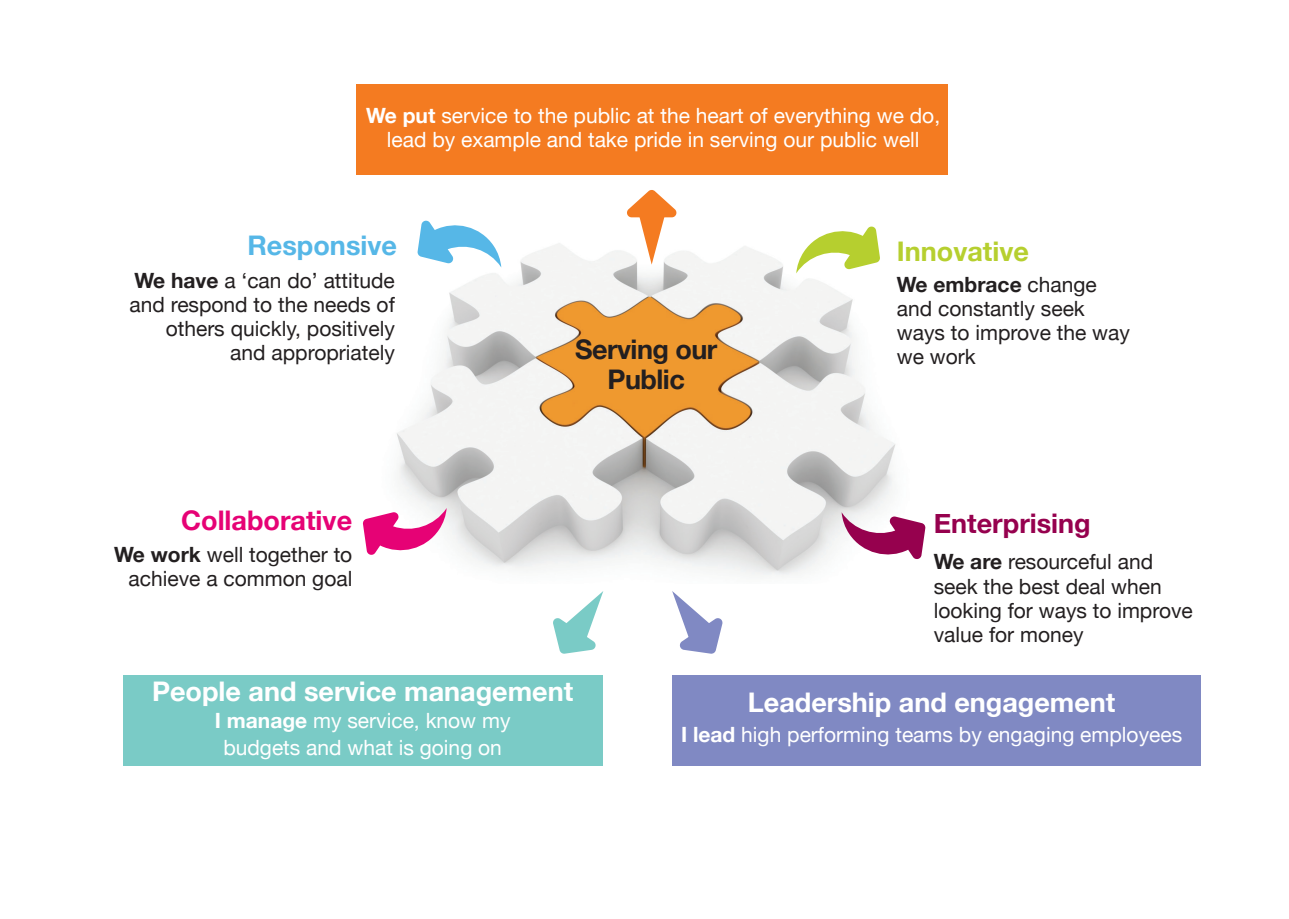
<style>
.page{position:relative;width:1289px;height:919px;background:#fff}
.page>*{position:absolute;margin:0;border:0;box-sizing:border-box;transform-origin:0 0}
.t1{font:700 27px "Helvetica Neue";color:#fff}
.t2{font:700 27px/30px "Helvetica Neue";letter-spacing:-.02em;color:#231f20;text-align:center}
.t3{font:700 27px "Helvetica Neue";color:#e60275}
.t4{font:700 27px "Helvetica Neue";color:#96014e}
.t5{font:700 27px "Helvetica Neue";color:#56b7e7}
.t6{font:700 27px "Helvetica Neue";color:#b6cf2f}
.t7{font:21px/24px "Helvetica Neue";color:#231f20;text-align:right}
.t8{font:21px/24px "Helvetica Neue";color:#fff;text-align:center}
.s1{font-weight:700}
</style>
<div class="page">
<img style="left:397px;top:211px;width:529px;height:365px">
<svg style="left:417px;top:220px;width:84px;height:47px"></svg>
<svg style="left:796px;top:226px;width:84px;height:47px"></svg>
<svg style="left:362px;top:508px;width:84px;height:47px"></svg>
<svg style="left:841px;top:512px;width:84px;height:47px"></svg>
<div style="left:356px;top:84px;width:591px;height:90px;background:#f47b21"></div>
<div style="left:123px;top:675px;width:480px;height:90px;background:#7acbc6"></div>
<div style="left:672px;top:675px;width:528px;height:90px;background:#8089c3"></div>
<svg style="left:626px;top:190px;width:50px;height:74px"></svg>
<svg style="left:553px;top:591px;width:50px;height:63px"></svg>
<svg style="left:672px;top:591px;width:50px;height:63px"></svg>
<p class="t8" style="left:366px;top:103px;width:575px"><span class="s1">We put</span> service to the public at the heart of everything we do, lead by example and take pride in serving our public well</p>
<p class="t5" style="left:247px;top:229px;width:151px">Responsive</p>
<p class="t6" style="left:896px;top:235px;width:134px">Innovative</p>
<p class="t7" style="left:129px;top:268px;width:267px"><span class="s1">We have</span> a ‘can do’ attitude and respond to the needs of others quickly, positively and appropriately</p>
<p class="t7" style="left:896px;top:272px;width:234px;text-align:left"><span class="s1">We embrace</span> change and constantly seek ways to improve the way we work</p>
<p class="t2" style="left:575px;top:334px;width:144px">Serving our<br>Public</p>
<p class="t3" style="left:181px;top:504px;width:172px">Collaborative</p>
<p class="t4" style="left:933px;top:507px;width:158px">Enterprising</p>
<p class="t7" style="left:114px;top:542px;width:239px"><span class="s1">We work</span> well together to achieve a common goal</p>
<p class="t7" style="left:933px;top:549px;width:261px;text-align:left"><span class="s1">We are</span> resourceful and seek the best deal when looking for ways to improve value for money</p>
<p class="t1" style="left:152px;top:675px;width:422px">People and service management</p>
<p class="t8" style="left:215px;top:707px;width:297px;line-height:27px"><span class="s1">I manage</span> my service, know my budgets and what is going on</p>
<p class="t1" style="left:747px;top:685px;width:369px">Leadership and engagement</p>
<p class="t8" style="left:681px;top:722px;width:502px"><span class="s1">I lead</span> high performing teams by engaging employees</p>
</div>
